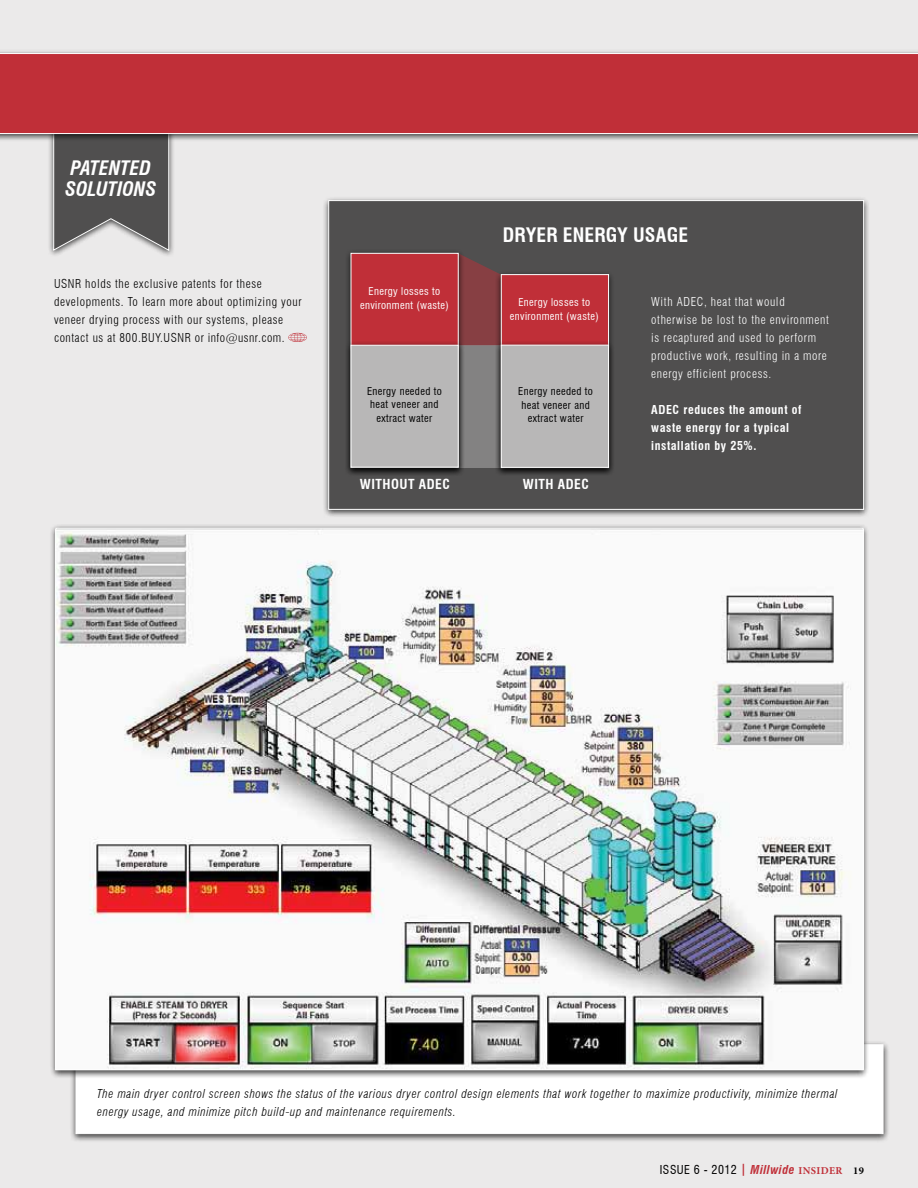
<style>
.page{position:relative;width:918px;height:1188px;background:#ebeaea}
.page>*{position:absolute;margin:0;border:0;box-sizing:border-box;transform-origin:0 0}
.t1{font:italic 700 condensed 19.5px/21px "Swiss 721 BT";color:#fff}
.t2{font:700 condensed 19.5px "Swiss 721 BT";letter-spacing:.01em;color:#fff}
.t3{font:700 condensed 13.5px "Swiss 721 BT";letter-spacing:.035em;color:#fff}
.t4{font:italic 300 condensed 12px/18px "Swiss 721 BT";letter-spacing:.05em;color:#000}
.t5{font:300 condensed 12px/18px "Swiss 721 BT";letter-spacing:.05em;color:#000}
.t6{font:300 condensed 12px/18px "Swiss 721 BT";letter-spacing:.055em;color:#fff}
.t7{font:700 condensed 12px/18px "Swiss 721 BT";letter-spacing:.05em;color:#fff}
.t8{font:condensed 12px "Swiss 721 BT";letter-spacing:.035em;color:#000}
.t9{font:condensed 10.5px/13.5px "Swiss 721 BT";letter-spacing:.035em;color:#000;text-align:center}
.t10{font:condensed 10.5px/13.5px "Swiss 721 BT";letter-spacing:.035em;color:#fff;text-align:center}
.s1{font-weight:700;color:#c02f38}
.s2{font-weight:700;font-style:italic;color:#c02f38}
.s3{font-family:"Minion Pro";font-weight:700;font-stretch:normal;font-size:10.5px;color:#c02f38}
.s4{font-family:"Minion Pro";font-weight:700;font-stretch:normal;font-size:10.5px}
</style>
<div class="page">
<svg style="left:288px;top:333px;width:19px;height:9px"></svg>
<div style="left:322px;top:196px;width:548px;height:322px;background:#000;opacity:.75"></div>
<div style="left:328px;top:200px;width:536px;height:310px;background:#504f4f;border:1px solid #fff"></div>
<div style="left:458px;top:345px;width:43px;height:122px;background:#838282"></div>
<svg style="left:465px;top:257px;width:30px;height:88px;background:#824043"></svg>
<div style="left:47px;top:117px;width:128px;height:141px;background:#000;opacity:.75"></div>
<svg style="left:53px;top:142px;width:117px;height:109px;background:#686767"></svg>
<div style="left:0;top:49px;width:918px;height:93px;background:#000;opacity:.75"></div>
<div style="left:0;top:53px;width:918px;height:81px;background:#c02f38"></div>
<div style="left:69px;top:1040px;width:821px;height:102px;background:#000;opacity:.75"></div>
<div style="left:76px;top:1044px;width:807px;height:90px;background:#fff"></div>
<div style="left:49px;top:524px;width:821px;height:554px;background:#000;opacity:.75"></div>
<img style="left:57px;top:530px;width:805px;height:538px">
<div style="left:495px;top:270px;width:120px;height:206px;background:#000;opacity:.75"></div>
<div style="left:501px;top:274px;width:108px;height:194px;background:#c02f38;border:1px solid #fff"></div>
<div style="left:495px;top:341px;width:120px;height:135px;background:#000;opacity:.75"></div>
<div style="left:501px;top:345px;width:108px;height:123px;background:#b8b7b7;border:1px solid #fff"></div>
<div style="left:344px;top:249px;width:121px;height:227px;background:#000;opacity:.75"></div>
<div style="left:351px;top:253px;width:108px;height:215px;background:#c02f38;border:1px solid #fff"></div>
<div style="left:344px;top:341px;width:121px;height:135px;background:#000;opacity:.75"></div>
<div style="left:351px;top:345px;width:108px;height:123px;background:#b8b7b7;border:1px solid #fff"></div>
<h1 class="t1" style="left:65px;top:157px;width:93px">PATENTED<br>SOLUTIONS</h1>
<p class="t5" style="left:54px;top:275px;width:249px">USNR holds the exclusive patents for these developments. To learn more about optimizing your veneer drying process with our systems, please contact us at 800.BUY.USNR or info@usnr.com.</p>
<h1 class="t2" style="left:503px;top:223px;width:165px">DRYER ENERGY USAGE</h1>
<p class="t10" style="left:360px;top:285px;width:90px">Energy losses to environment (waste)</p>
<p class="t6" style="left:651px;top:293px;width:179px">With ADEC, heat that would otherwise be lost to the environment is recaptured and used to perform productive work, resulting in a more energy efficient process.</p>
<p class="t7" style="left:651px;top:401px;width:152px">ADEC reduces the amount of waste energy for a typical installation by 25%.</p>
<p class="t10" style="left:510px;top:296px;width:90px">Energy losses to environment (waste)</p>
<p class="t9" style="left:367px;top:384px;width:76px">Energy needed to heat veneer and extract water</p>
<p class="t9" style="left:518px;top:385px;width:76px">Energy needed to heat veneer and extract water</p>
<p class="t3" style="left:360px;top:476px;width:83px">WITHO UT ADEC</p>
<p class="t3" style="left:523px;top:476px;width:59px">WITH ADEC</p>
<p class="t4" style="left:97px;top:1085px;width:742px">The main dryer control screen shows the status of the various dryer control design elements that work together to maximize productivity, minimize thermal energy usage, and minimize pitch build-up and maintenance requirements.</p>
<p class="t8" style="left:660px;top:1163px;width:206px">ISSUE 6 - 2012 <span class="s1">|</span> <span class="s2">Millwide</span> <span class="s3">INSIDER</span> <span class="s4">19</span></p>
</div>
